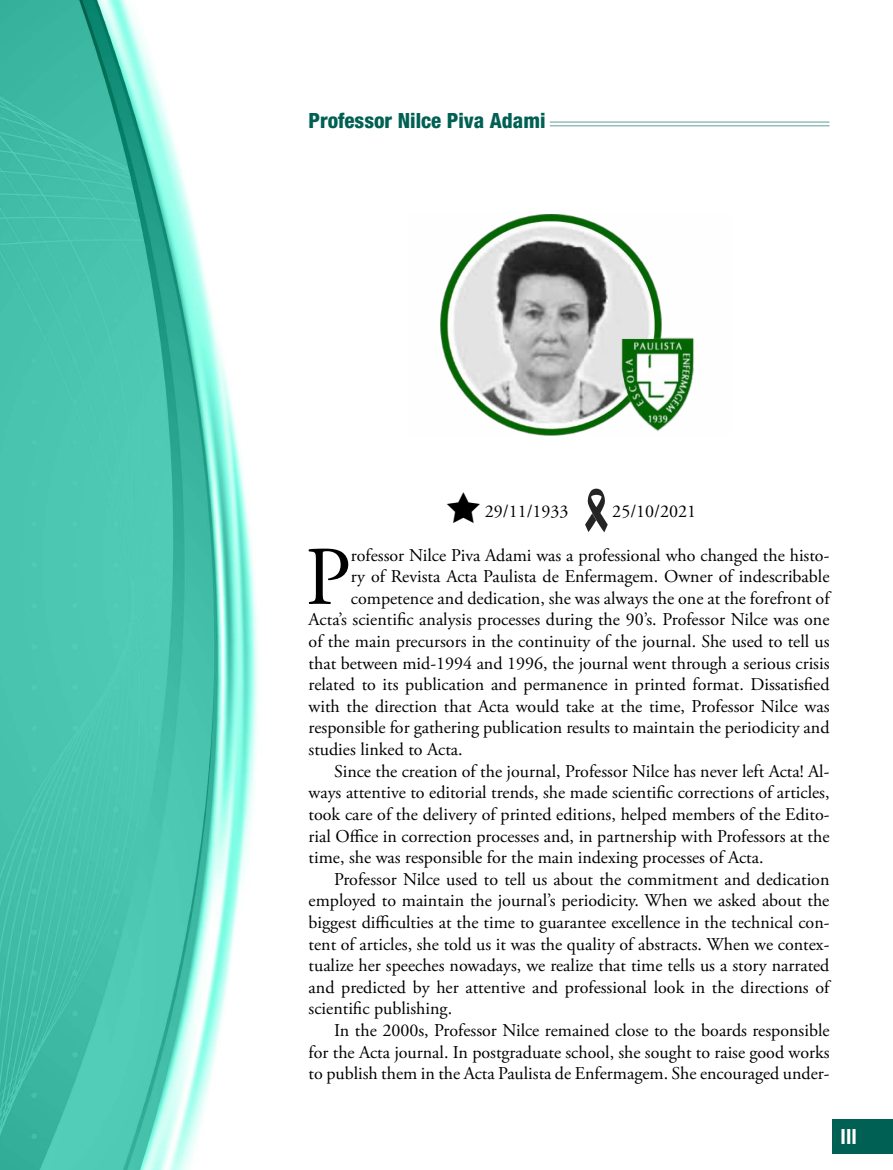
<style>
.page{position:relative;width:893px;height:1170px;background:#fff}
.page>*{position:absolute;margin:0;border:0;box-sizing:border-box;transform-origin:0 0}
.t1{font:83.1px "Adobe Garamond Pro";color:#000}
.t2{font:800 condensed 21px "Helvetica Neue LT Std";color:#006053}
.t3{font:700 condensed 21px "Helvetica Neue LT Std";color:#fff}
.t4{font:18px "Adobe Garamond Pro";color:#000}
</style>
<div class="page">
<div style="left:832px;top:1118px;width:61px;height:35px;background:#006053"></div>
<img style="left:0;top:0;width:258px;height:1169px">
<hr style="left:309px;top:122px;width:520px;height:1px;background:#5e9f99">
<hr style="left:309px;top:125px;width:520px;height:1px;background:#5e9f99">
<div style="left:309px;top:115px;width:241px;height:20px;background:#fff"></div>
<img style="left:440px;top:214px;width:254px;height:222px">
<svg style="left:585px;top:488px;width:23px;height:44px"></svg>
<p class="t2" style="left:309px;top:108px;width:238px">Professor Nilce Piva Adami</p>
<p class="t4" style="left:485px;top:501px;width:85px">29/11/1933</p>
<p class="t4" style="left:612px;top:501px;width:85px">25/10/2021</p>
<h1 class="t1" style="left:305px;top:527px;width:47px">P</h1>
<p class="t4" style="left:351px;top:544px;width:480px">rofessor Nilce Piva Adami was a professional who changed the histo-</p>
<p class="t4" style="left:351px;top:565px;width:480px">ry of Revista Acta Paulista de Enfermagem. Owner of indescribable</p>
<p class="t4" style="left:351px;top:587px;width:480px">competence and dedication, she was always the one at the forefront of</p>
<p class="t4" style="left:309px;top:609px;width:522px">Acta’s scientific analysis processes during the 90’s. Professor Nilce was one</p>
<p class="t4" style="left:309px;top:630px;width:522px">of the main precursors in the continuity of the journal. She used to tell us</p>
<p class="t4" style="left:309px;top:652px;width:522px">that between mid-1994 and 1996, the journal went through a serious crisis</p>
<p class="t4" style="left:309px;top:673px;width:522px">related to its publication and permanence in printed format. Dissatisfied</p>
<p class="t4" style="left:309px;top:695px;width:522px">with the direction that Acta would take at the time, Professor Nilce was</p>
<p class="t4" style="left:309px;top:717px;width:522px">responsible for gathering publication results to maintain the periodicity and</p>
<p class="t4" style="left:309px;top:738px;width:156px">studies linked to Acta.</p>
<p class="t4" style="left:334px;top:760px;width:497px">Since the creation of the journal, Professor Nilce has never left Acta! Al-</p>
<p class="t4" style="left:309px;top:781px;width:522px">ways attentive to editorial trends, she made scientific corrections of articles,</p>
<p class="t4" style="left:309px;top:803px;width:522px">took care of the delivery of printed editions, helped members of the Edito-</p>
<p class="t4" style="left:309px;top:825px;width:522px">rial Office in correction processes and, in partnership with Professors at the</p>
<p class="t4" style="left:309px;top:846px;width:456px">time, she was responsible for the main indexing processes of Acta.</p>
<p class="t4" style="left:334px;top:868px;width:497px">Professor Nilce used to tell us about the commitment and dedication</p>
<p class="t4" style="left:309px;top:889px;width:522px">employed to maintain the journal’s periodicity. When we asked about the</p>
<p class="t4" style="left:309px;top:911px;width:522px">biggest difficulties at the time to guarantee excellence in the technical con-</p>
<p class="t4" style="left:309px;top:933px;width:522px">tent of articles, she told us it was the quality of abstracts. When we contex-</p>
<p class="t4" style="left:309px;top:954px;width:522px">tualize her speeches nowadays, we realize that time tells us a story narrated</p>
<p class="t4" style="left:309px;top:976px;width:522px">and predicted by her attentive and professional look in the directions of</p>
<p class="t4" style="left:309px;top:997px;width:145px">scientific publishing.</p>
<p class="t4" style="left:334px;top:1019px;width:497px">In the 2000s, Professor Nilce remained close to the boards responsible</p>
<p class="t4" style="left:309px;top:1041px;width:522px">for the Acta journal. In postgraduate school, she sought to raise good works</p>
<p class="t4" style="left:309px;top:1062px;width:522px">to publish them in the Acta Paulista de Enfermagem. She encouraged under-</p>
<p class="t3" style="left:841px;top:1123px;width:18px">III</p>
</div>
